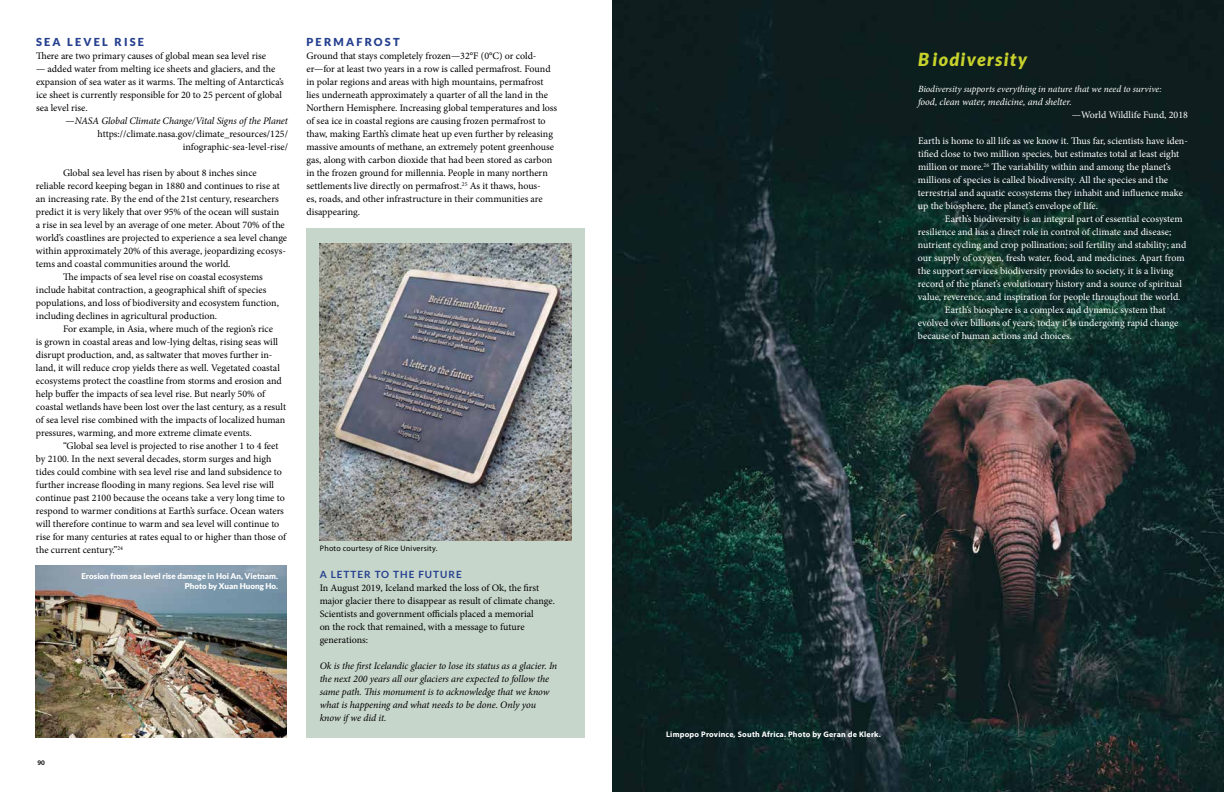
<style>
.page{position:relative;width:1224px;height:792px;background:#fff}
.page>*{position:absolute;margin:0;border:0;box-sizing:border-box;transform-origin:0 0}
.t1{font:italic 900 18px "Lato";letter-spacing:.075em;color:#c8d22c}
.t2{font:900 11px "Lato";letter-spacing:.2em;color:#25408f}
.t3{font:10px/13px "Minion Pro";color:#000}
.t4{font:10px/13px "Minion Pro";color:#fff}
.t5{font:italic 10px/13px "Minion Pro";letter-spacing:-.005em;color:#000}
.t6{font:italic 10px "Minion Pro";letter-spacing:-.005em;color:#fff}
.t7{font:700 10px "Lato";letter-spacing:.1em;color:#25408f}
.t8{font:italic 9.5px "Minion Pro";letter-spacing:-.01em;color:#fff}
.t9{font:900 8px/10px "Lato";color:#fff;text-align:right}
.t10{font:700 8px "Myriad Pro";letter-spacing:.025em;color:#fff}
.t11{font:8px "Myriad Pro";letter-spacing:.025em;color:#000}
.t12{font:600 7px "Myriad Pro";color:#000}
</style>
<div class="page">
<div style="left:306px;top:228px;width:279px;height:510px;background:#c7d6cb"></div>
<img style="left:612px;top:0;width:612px;height:792px">
<img style="left:36px;top:565px;width:251px;height:173px">
<img style="left:320px;top:243px;width:252px;height:297px">
<p class="t2" style="left:36px;top:35px;width:110px">sea Level Rise</p>
<p class="t3" style="left:36px;top:49px;width:232px">There are two primary causes of global mean sea level rise</p>
<p class="t3" style="left:36px;top:62px;width:249px">— added water from melting ice sheets and glaciers, and the expansion of sea water as it warms. The melting of Antarctica’s ice sheet is currently responsible for 20 to 25 percent of global sea level rise.</p>
<p class="t5" style="left:66px;top:114px;width:224px">—NASA Global Climate Change/Vital Signs of the Planet</p>
<p class="t3" style="left:98px;top:127px;width:192px;text-align:right">https://climate.nasa.gov/climate_resources/125/ infographic-sea-level-rise/</p>
<p class="t3" style="left:63px;top:166px;width:195px">Global sea level has risen by about 8 inches since</p>
<p class="t3" style="left:36px;top:179px;width:245px">reliable record keeping began in 1880 and continues to rise at</p>
<p class="t3" style="left:36px;top:192px;width:244px">an increasing rate. By the end of the 21st century, researchers</p>
<p class="t3" style="left:36px;top:205px;width:245px">predict it is very likely that over 95% of the ocean will sustain</p>
<p class="t3" style="left:36px;top:218px;width:250px">a rise in sea level by an average of one meter. About 70% of the</p>
<p class="t3" style="left:36px;top:231px;width:253px">world’s coastlines are projected to experience a sea level change</p>
<p class="t3" style="left:36px;top:244px;width:252px">within approximately 20% of this average, jeopardizing ecosys-</p>
<p class="t3" style="left:36px;top:257px;width:196px">tems and coastal communities around the world.</p>
<p class="t3" style="left:63px;top:270px;width:201px">The impacts of sea level rise on coastal ecosystems</p>
<p class="t3" style="left:36px;top:283px;width:232px">include habitat contraction, a geographical shift of species</p>
<p class="t3" style="left:36px;top:296px;width:245px">populations, and loss of biodiversity and ecosystem function,</p>
<p class="t3" style="left:36px;top:309px;width:183px">including declines in agricultural production.</p>
<p class="t3" style="left:63px;top:322px;width:212px">For example, in Asia, where much of the region’s rice</p>
<p class="t3" style="left:36px;top:335px;width:244px">is grown in coastal areas and low-lying deltas, rising seas will</p>
<p class="t3" style="left:36px;top:348px;width:238px">disrupt production, and, as saltwater that moves further in-</p>
<p class="t3" style="left:36px;top:361px;width:245px">land, it will reduce crop yields there as well. Vegetated coastal</p>
<p class="t3" style="left:36px;top:374px;width:247px">ecosystems protect the coastline from storms and erosion and</p>
<p class="t3" style="left:36px;top:387px;width:231px">help buffer the impacts of sea level rise. But nearly 50% of</p>
<p class="t3" style="left:36px;top:400px;width:252px">coastal wetlands have been lost over the last century, as a result</p>
<p class="t3" style="left:36px;top:413px;width:251px">of sea level rise combined with the impacts of localized human</p>
<p class="t3" style="left:36px;top:426px;width:217px">pressures, warming, and more extreme climate events.</p>
<p class="t3" style="left:63px;top:439px;width:217px">“Global sea level is projected to rise another 1 to 4 feet</p>
<p class="t3" style="left:36px;top:452px;width:237px">by 2100. In the next several decades, storm surges and high</p>
<p class="t3" style="left:36px;top:465px;width:248px">tides could combine with sea level rise and land subsidence to</p>
<p class="t3" style="left:36px;top:478px;width:240px">further increase flooding in many regions. Sea level rise will</p>
<p class="t3" style="left:36px;top:491px;width:250px">continue past 2100 because the oceans take a very long time to</p>
<p class="t3" style="left:36px;top:504px;width:249px">respond to warmer conditions at Earth’s surface. Ocean waters</p>
<p class="t3" style="left:36px;top:517px;width:245px">will therefore continue to warm and sea level will continue to</p>
<p class="t3" style="left:36px;top:530px;width:252px">rise for many centuries at rates equal to or higher than those of</p>
<p class="t3" style="left:36px;top:543px;width:89px">the current century.”<sup>24</sup></p>
<p class="t9" style="left:81px;top:571px;width:198px">Erosion from sea level rise damage in Hoi An, Vietnam.<br>Photo by Xuan Huong Ho.</p>
<p class="t12" style="left:38px;top:758px;width:9px">90</p>
<p class="t2" style="left:306px;top:35px;width:50px">PER MAFROST</p>
<p class="t3" style="left:306px;top:49px;width:252px">Ground that stays completely frozen—32°F (0°C) or cold&shy;er—for at least two years in a row is called permafrost. Found in polar regions and areas with high mountains, permafrost lies underneath approximately a quarter of all the land in the Northern Hemisphere. Increasing global temperatures and loss of sea ice in coastal regions are causing frozen permafrost to thaw, making Earth’s climate heat up even further by releasing massive amounts of methane, an extremely potent greenhouse gas, along with carbon dioxide that had been stored as carbon in the frozen ground for millennia. People in many northern settlements live directly on permafrost.<sup>25</sup> As it thaws, hous-<br>es, roads, and other infrastructure in their communities are disappearing.</p>
<p class="t11" style="left:320px;top:543px;width:119px">Photo courtesy of Rice University.</p>
<p class="t7" style="left:320px;top:569px;width:144px">A LETTER TO THE FUTURE</p>
<p class="t3" style="left:320px;top:582px;width:237px">In August 2019, Iceland marked the loss of Ok, the first major glacier there to disappear as result of climate change.<br>Scientists and government officials placed a memorial<br>on the rock that remained, with a message to future generations:</p>
<p class="t5" style="left:320px;top:659px;width:239px">Ok is the first Icelandic glacier to lose its status as a glacier. In the next 200 years all our glaciers are expected to follow the same path. This monument is to acknowledge that we know what is happening and what needs to be done. Only you know if we did it.</p>
<h1 class="t1" style="left:918px;top:49px;width:111px">B iodiversity</h1>
<p class="t8" style="left:918px;top:83px;width:245px">Biodiversity supports everything in nature that we need to survive:</p>
<p class="t6" style="left:918px;top:95px;width:155px">food, clean water, medicine, and shelter.</p>
<p class="t4" style="left:1072px;top:109px;width:118px">—World Wildlife Fund, 2018</p>
<p class="t4" style="left:918px;top:135px;width:272px">Earth is home to all life as we know it. Thus far, scientists have iden&shy;tified close to two million species, but estimates total at least eight million or more.<sup>26</sup> The variability within and among the planet’s millions of species is called biodiversity. All the species and the terrestrial and aquatic ecosystems they inhabit and influence make up the biosphere, the planet’s envelope of life.</p>
<p class="t4" style="left:945px;top:213px;width:239px">Earth’s biodiversity is an integral part of essential ecosystem</p>
<p class="t4" style="left:918px;top:226px;width:255px">resilience and has a direct role in control of climate and disease;</p>
<p class="t4" style="left:918px;top:239px;width:270px">nutrient cycling and crop pollination; soil fertility and stability; and</p>
<p class="t4" style="left:918px;top:252px;width:268px">our supply of oxygen, fresh water, food, and medicines. Apart from</p>
<p class="t4" style="left:918px;top:265px;width:257px">the support services biodiversity provides to society, it is a living</p>
<p class="t4" style="left:918px;top:278px;width:265px">record of the planet’s evolutionary history and a source of spiritual</p>
<p class="t4" style="left:918px;top:291px;width:264px">value, reverence, and inspiration for people throughout the world.</p>
<p class="t4" style="left:945px;top:304px;width:222px">Earth’s biosphere is a complex and dynamic system that</p>
<p class="t4" style="left:918px;top:317px;width:262px">evolved over billions of years; today it is undergoing rapid change</p>
<p class="t4" style="left:918px;top:330px;width:155px">because of human actions and choices.</p>
<p class="t10" style="left:666px;top:729px;width:216px">Limpopo Province, South Africa. Photo by Geran de Klerk.</p>
</div>
